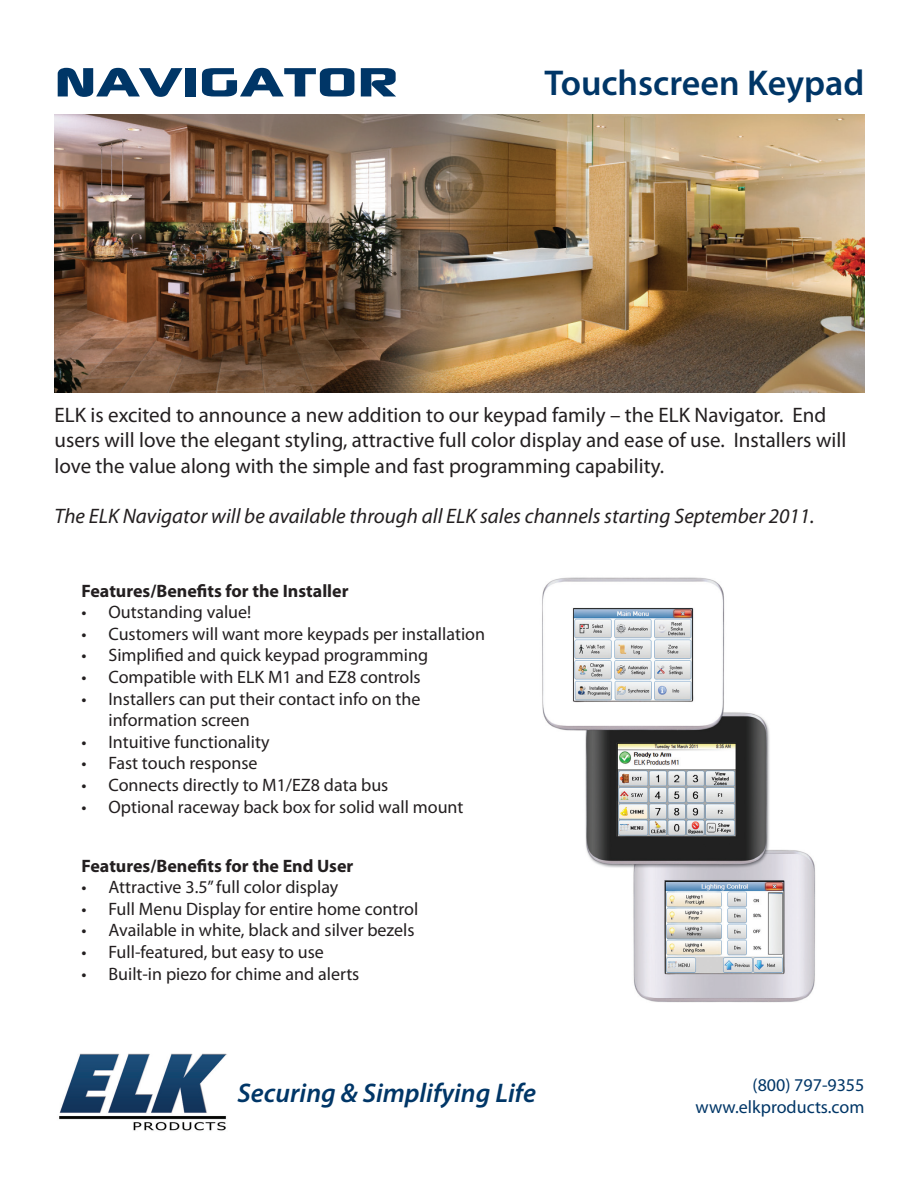
<style>
.page{position:relative;width:918px;height:1188px;background:#fff}
.page>*{position:absolute;margin:0;border:0;box-sizing:border-box;transform-origin:0 0}
.t1{font:700 40.5px "Continuum";color:#003667;scale:1.73 1}
.t2{font:600 36px "Myriad Pro";color:#003667}
.t3{font:italic 600 27px "Myriad Pro";color:#003667}
.t4{font:21px/25.2px "Myriad Pro";color:#231f20}
.t5{font:italic 21px "Myriad Pro";color:#231f20}
.t6{font:18px/21.6px "Myriad Pro";color:#231f20}
.t7{font:700 18px "Myriad Pro";color:#231f20}
.t8{font:18px/21.6px "Myriad Pro";color:#003667;text-align:right}
</style>
<div class="page">
<img style="left:59px;top:1053px;width:168px;height:78px">
<img style="left:54px;top:115px;width:810px;height:278px">
<img style="left:542px;top:577px;width:274px;height:426px">
<h1 class="t1" style="left:54px;top:55px;width:200px">NAVIGATOR</h1>
<h2 class="t2" style="left:545px;top:60px;width:321px">Touchscreen Keypad</h2>
<p class="t4" style="left:54px;top:402px;width:793px">ELK is excited to announce a new addition to our keypad family – the ELK Navigator. End users will love the elegant styling, attractive full color display and ease of use. Installers will love the value along with the simple and fast programming capability.</p>
<p class="t5" style="left:54px;top:503px;width:762px">The ELK Navigator will be available through all ELK sales channels starting September 2011.</p>
<p class="t7" style="left:81px;top:579px;width:269px">Features/Benefits for the Installer</p>
<p class="t6" style="left:81px;top:601px;width:171px">• Outstanding value!</p>
<p class="t6" style="left:81px;top:623px;width:405px">• Customers will want more keypads per installation</p>
<p class="t6" style="left:81px;top:644px;width:348px">• Simplified and quick keypad programming</p>
<p class="t6" style="left:81px;top:666px;width:341px">• Compatible with ELK M1 and EZ8 controls</p>
<p class="t6" style="left:108px;top:688px;width:313px;text-indent:-27px">• Installers can put their contact info on the information screen</p>
<p class="t6" style="left:81px;top:731px;width:190px">• Intuitive functionality</p>
<p class="t6" style="left:81px;top:752px;width:178px">• Fast touch response</p>
<p class="t6" style="left:81px;top:774px;width:308px">• Connects directly to M1/EZ8 data bus</p>
<p class="t6" style="left:81px;top:796px;width:384px">• Optional raceway back box for solid wall mount</p>
<p class="t7" style="left:81px;top:854px;width:273px">Features/Benefits for the End User</p>
<p class="t6" style="left:81px;top:876px;width:258px">• Attractive 3.5” full color display</p>
<p class="t6" style="left:81px;top:898px;width:338px">• Full Menu Display for entire home control</p>
<p class="t6" style="left:81px;top:919px;width:335px">• Available in white, black and silver bezels</p>
<p class="t6" style="left:81px;top:941px;width:244px">• Full-featured, but easy to use</p>
<p class="t6" style="left:81px;top:963px;width:279px">• Built-in piezo for chime and alerts</p>
<h3 class="t3" style="left:237px;top:1076px;width:300px">Securing &amp; Simplifying Life</h3>
<p class="t8" style="left:696px;top:1074px;width:170px">(800) 797-9355 www.elkproducts.com</p>
</div>
